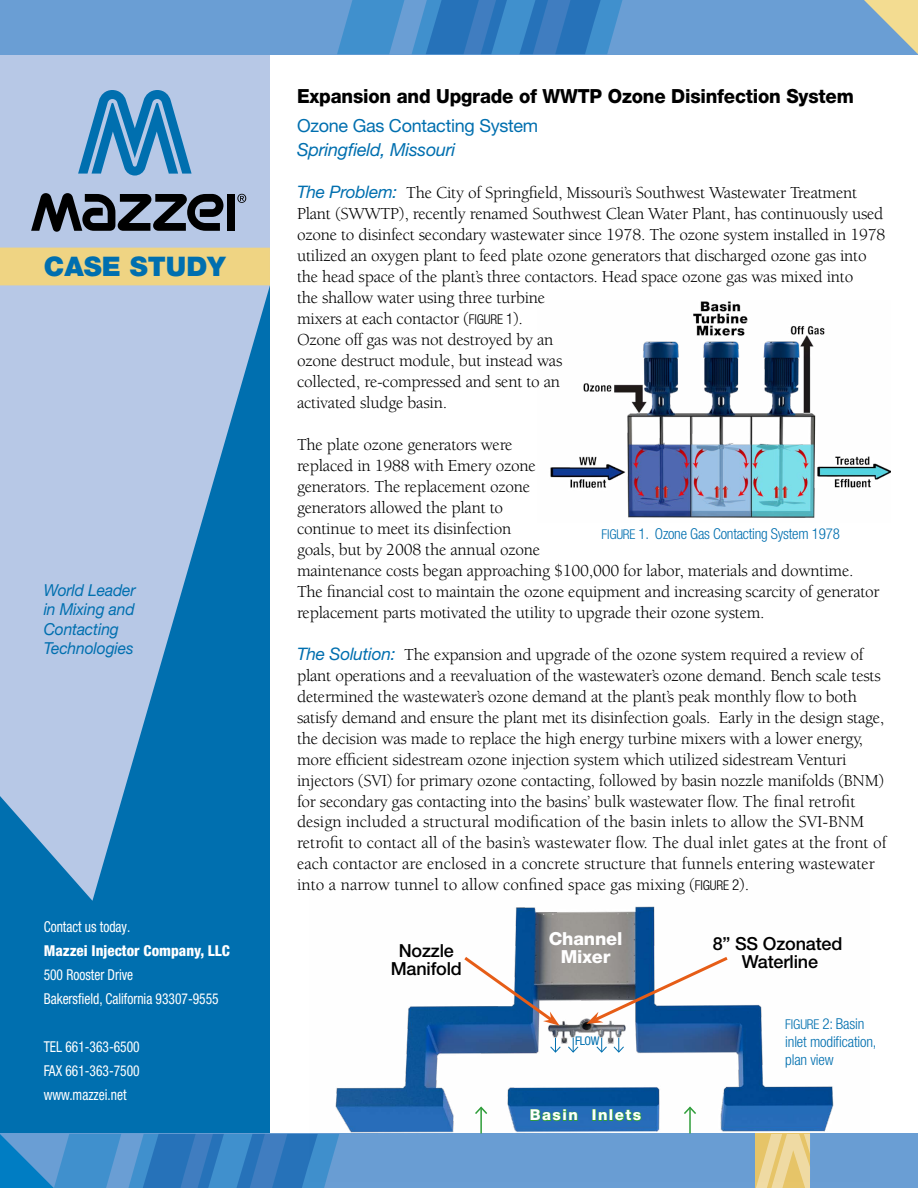
<style>
.page{position:relative;width:918px;height:1188px;background:#fff}
.page>*{position:absolute;margin:0;border:0;box-sizing:border-box;transform-origin:0 0}
.t1{font:900 27px "Helvetica Neue LT Std";color:#006faf}
.t2{font:800 19.5px "Helvetica Neue LT Std";letter-spacing:-.01em;color:#000;scale:.95 1}
.t3{font:500 18px/18px "Helvetica Neue LT Std";letter-spacing:-.01em;color:#000;text-align:center}
.t4{font:18px "Helvetica Neue LT Std";letter-spacing:-.015em;color:#006faf}
.t5{font:italic 18px "Helvetica Neue LT Std";letter-spacing:-.015em;color:#006faf}
.t6{font:800 18px "Helvetica Neue LT Std";letter-spacing:-.01em;color:#fff}
.t7{font:17.25px/21px "Berkeley Std";letter-spacing:-.015em;color:#000}
.t8{font:italic 16.5px/19.5px "Helvetica Neue LT Std";letter-spacing:-.01em;color:#006faf;scale:.95 1}
.t9{font:condensed 15px/24px "Helvetica Neue LT Std";color:#fff;scale:.9 1}
.t10{font:300 condensed 15px/18px "Helvetica Neue LT Std";letter-spacing:-.01em;color:#006faf}
.t11{font:800 condensed 15px "Helvetica Neue LT Std";color:#fff}
.t12{font:800 15px "Helvetica Neue LT Std";letter-spacing:.1em;color:#fff}
.t13{font:condensed 12px "Helvetica Neue LT Std";color:#006faf}
.s1{font-family:"Helvetica Neue LT Std";font-style:italic;color:#006faf}
.s2{font-family:"Helvetica Neue LT Std";font-weight:300;font-stretch:condensed;font-size:13.5px}
.s3{font-family:"Helvetica Neue LT Std";font-weight:300;font-stretch:condensed;font-size:15px}
.s4{font-size:13.5px}
</style>
<div class="page">
<div style="left:0;top:54px;width:270px;height:1134px;background:#006faf"></div>
<svg style="left:0;top:54px;width:270px;height:847px;fill:#b7c8e6"></svg>
<div style="left:0;top:0;width:918px;height:54px;background:#6a9ed4"></div>
<div style="left:0;top:1134px;width:918px;height:54px;background:#6a9ed4"></div>
<svg style="left:756px;top:1181px;width:54px;height:7px"></svg>
<svg style="left:337px;top:0;width:286px;height:54px;background:#3d85c5"></svg>
<svg style="left:864px;top:0;width:54px;height:54px"></svg>
<svg style="left:0;top:1134px;width:326px;height:54px"></svg>
<img style="left:310px;top:906px;width:560px;height:275px">
<svg style="left:78px;top:90px;width:114px;height:86px"></svg>
<div style="left:227px;top:194px;width:8px;height:37px;background:#000"></div>
<svg style="left:31px;top:193px;width:192px;height:39px;background:#545c69"></svg>
<svg style="left:237px;top:194px;width:9px;height:9px"></svg>
<div style="left:0;top:248px;width:270px;height:37px;background:#efd483"></div>
<svg style="left:586px;top:954px;width:145px;height:70px"></svg>
<svg style="left:461px;top:954px;width:99px;height:72px"></svg>
<img style="left:550px;top:301px;width:341px;height:217px">
<svg style="left:530px;top:1108px;width:48px;height:14px"></svg>
<div style="left:592px;top:1109px;width:4px;height:12px;border:1px solid #2f9e3a"></div>
<svg style="left:598px;top:1111px;width:10px;height:11px"></svg>
<div style="left:609px;top:1109px;width:4px;height:12px;border:1px solid #2f9e3a"></div>
<svg style="left:614px;top:1109px;width:28px;height:13px"></svg>
<svg style="left:550px;top:1038px;width:11px;height:15px"></svg>
<svg style="left:567px;top:1038px;width:12px;height:15px"></svg>
<svg style="left:596px;top:1038px;width:29px;height:15px"></svg>
<hr style="left:689px;top:1108px;width:2px;height:25px;background:#2f9e3a">
<svg style="left:682px;top:1105px;width:16px;height:11px"></svg>
<h1 class="t1" style="left:44px;top:250px;width:183px">CASE STUDY</h1>
<p class="t8" style="left:44px;top:580px;width:98px">World Leader in Mixing and<br>Contacting<br>Technologies</p>
<p class="t9" style="left:44px;top:915px;width:98px">Contact us today.</p>
<p class="t11" style="left:44px;top:941px;width:188px">Mazzei Injector Company, LLC</p>
<p class="t9" style="left:44px;top:963px;width:196px">500 Rooster Drive<br>Bakersfield, California 93307-9555</p>
<p class="t9" style="left:44px;top:1035px;width:108px;text-align:justify">TEL 661-363-6500<br>FAX 661-363-7500 www.mazzei.net</p>
<p class="t2" style="left:297px;top:85px;width:588px">Expansion and Upgrade of WWTP Ozone Disinfection System</p>
<p class="t4" style="left:297px;top:115px;width:243px">Ozone Gas Contacting System</p>
<p class="t5" style="left:297px;top:139px;width:160px">Springfield, Missouri</p>
<p class="t7" style="left:297px;top:182px;width:590px"><span class="s1">The Problem:</span> The City of Springfield, Missouri’s Southwest Wastewater Treatment Plant (SWWTP), recently renamed Southwest Clean Water Plant, has continuously used ozone to disinfect secondary wastewater since 1978. The ozone system installed in 1978 utilized an oxygen plant to feed plate ozone generators that discharged ozone gas into the head space of the plant’s three contactors. Head space ozone gas was mixed into<br>the shallow water using three turbine<br>mixers at each contactor (<span class="s2">FIGURE</span> <span class="s3">1</span>).<br>Ozone off gas was not destroyed by an<br>ozone destruct module, but instead was<br>collected, re-compressed and sent to an<br>activated sludge basin.</p>
<p class="t7" style="left:297px;top:434px;width:584px">The plate ozone generators were<br>replaced in 1988 with Emery ozone<br>generators. The replacement ozone<br>generators allowed the plant to<br>continue to meet its disinfection<br>goals, but by 2008 the annual ozone<br>maintenance costs began approaching $100,000 for labor, materials and downtime.<br>The financial cost to maintain the ozone equipment and increasing scarcity of generator replacement parts motivated the utility to upgrade their ozone system.</p>
<p class="t7" style="left:297px;top:644px;width:591px"><span class="s1">The Solution:</span> The expansion and upgrade of the ozone system required a review of plant operations and a reevaluation of the wastewater’s ozone demand. Bench scale tests determined the wastewater’s ozone demand at the plant’s peak monthly flow to both satisfy demand and ensure the plant met its disinfection goals. Early in the design stage, the decision was made to replace the high energy turbine mixers with a lower energy, more efficient sidestream ozone injection system which utilized sidestream Venturi injectors (SVI) for primary ozone contacting, followed by basin nozzle manifolds (BNM) for secondary gas contacting into the basins’ bulk wastewater flow. The final retrofit design included a structural modification of the basin inlets to allow the SVI-BNM retrofit to contact all of the basin’s wastewater flow. The dual inlet gates at the front of each contactor are enclosed in a concrete structure that funnels entering wastewater into a narrow tunnel to allow confined space gas mixing (<span class="s2">FIGURE</span> <span class="s3">2</span>).</p>
<p class="t10" style="left:602px;top:525px;width:240px"><span class="s4">FIGURE</span> 1. Ozone Gas Contacting System 1978</p>
<p class="t6" style="left:549px;top:928px;width:75px">Channel</p>
<p class="t3" style="left:399px;top:941px;width:57px">Nozzle</p>
<p class="t6" style="left:561px;top:946px;width:51px">Mixer</p>
<p class="t3" style="left:391px;top:959px;width:73px">Manifold</p>
<p class="t13" style="left:575px;top:1034px;width:26px">FLOW</p>
<p class="t12" style="left:530px;top:1106px;width:113px">Basin Inlets</p>
<p class="t3" style="left:713px;top:934px;width:131px">8” SS Ozonated<br>Waterline</p>
<p class="t10" style="left:785px;top:1015px;width:93px"><span class="s4">FIGURE</span> 2: Basin inlet modification, plan view</p>
</div>
